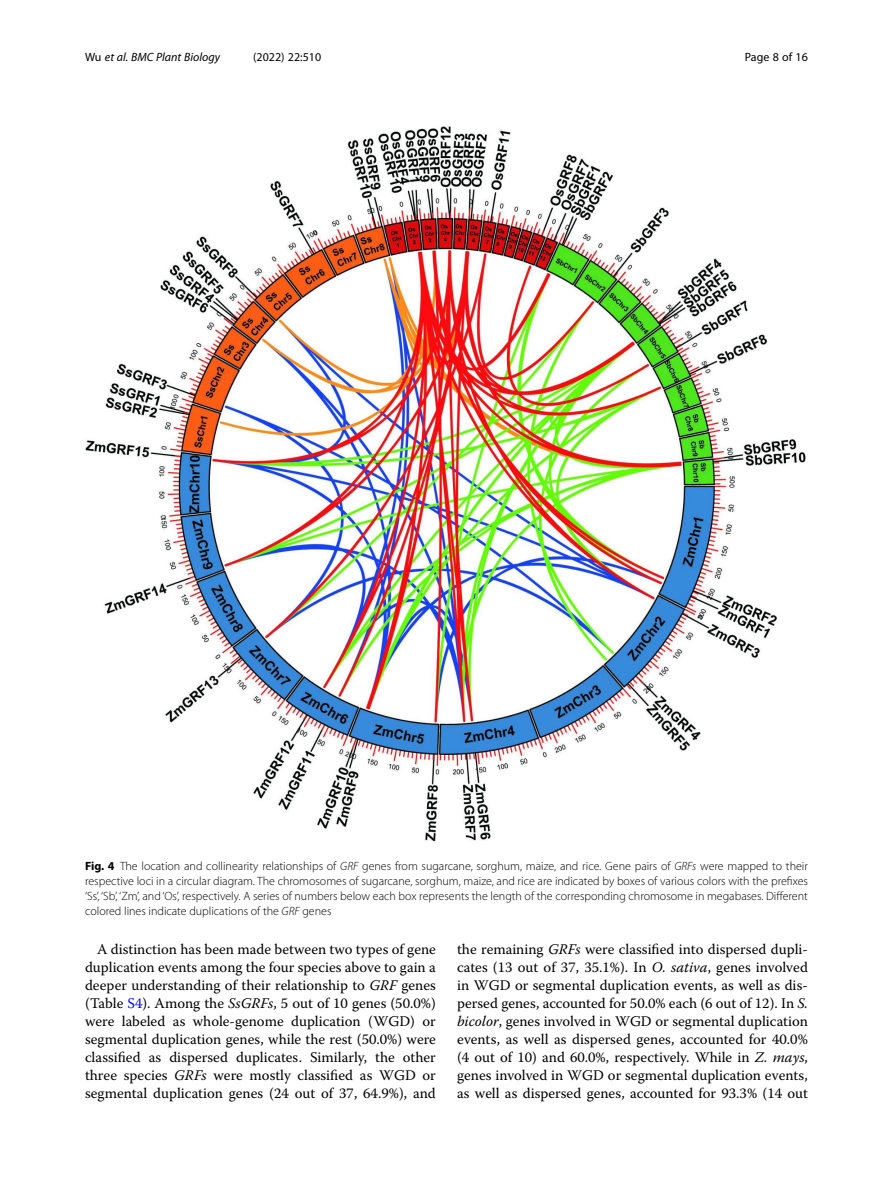
<style>
.page{position:relative;width:893px;height:1191px;background:#fff}
.page>*{position:absolute;margin:0;border:0;box-sizing:border-box;transform-origin:0 0}
.Body_Text_Indent{font:14.7px/18px "Warnock Pro";color:#000;text-align:justify}
.Figure_Caption{font:300 12px/15px "Myriad Pro";color:#000;text-align:justify}
.t1{font:italic 12px "Myriad Pro";color:#000}
.t2{font:12px "Myriad Pro";color:#000}
.s1{font-style:normal}
.s2{font-weight:700}
.s3{font-style:italic}
.s4{color:#00f}
</style>
<div class="page">
<img style="left:85px;top:126px;width:721px;height:716px">
<p class="t1" style="left:85px;top:50px;width:137px"><span class="s1">Wu</span> et al. BMC Plant Biology</p>
<p class="t2" style="left:253px;top:50px;width:70px">(2022) 22:510</p>
<p class="t2" style="left:745px;top:50px;width:65px">Page 8 of 16</p>
<p class="Figure_Caption" style="left:85px;top:859px;width:724px"><span class="s2">Fig. 4</span> The location and collinearity relationships of <span class="s3">GRF</span> genes from sugarcane, sorghum, maize, and rice. Gene pairs of <span class="s3">GRFs</span> were mapped to their respective loci in a circular diagram. The chromosomes of sugarcane, sorghum, maize, and rice are indicated by boxes of various colors with the prefixes ‘Ss’, ‘Sb’, ‘Zm’, and ‘Os’, respectively. A series of numbers below each box represents the length of the corresponding chromosome in megabases. Different colored lines indicate duplications of the <span class="s3">GRF</span> genes</p>
<p class="Body_Text_Indent" style="left:85px;top:940px;width:352px;text-indent:12px">A distinction has been made between two types of gene duplication events among the four species above to gain a deeper understanding of their relationship to <span class="s3">GRF</span> genes (Table <span class="s4">S4</span>). Among the <span class="s3">SsGRFs</span>, 5 out of 10 genes (50.0%) were labeled as whole-genome duplication (WGD) or segmental duplication genes, while the rest (50.0%) were classified as dispersed duplicates. Similarly, the other three species <span class="s3">GRFs</span> were mostly classified as WGD or segmental duplication genes (24 out of 37, 64.9%), and</p>
<p class="Body_Text_Indent" style="left:457px;top:940px;width:352px">the remaining <span class="s3">GRFs</span> were classified into dispersed dupli&shy;cates (13 out of 37, 35.1%). In <span class="s3">O. sativa</span>, genes involved in WGD or segmental duplication events, as well as dis&shy;persed genes, accounted for 50.0% each (6 out of 12). In <span class="s3">S. bicolor</span>, genes involved in WGD or segmental duplication events, as well as dispersed genes, accounted for 40.0% (4 out of 10) and 60.0%, respectively. While in <span class="s3">Z. mays</span>, genes involved in WGD or segmental duplication events, as well as dispersed genes, accounted for 93.3% (14 out</p>
</div>
